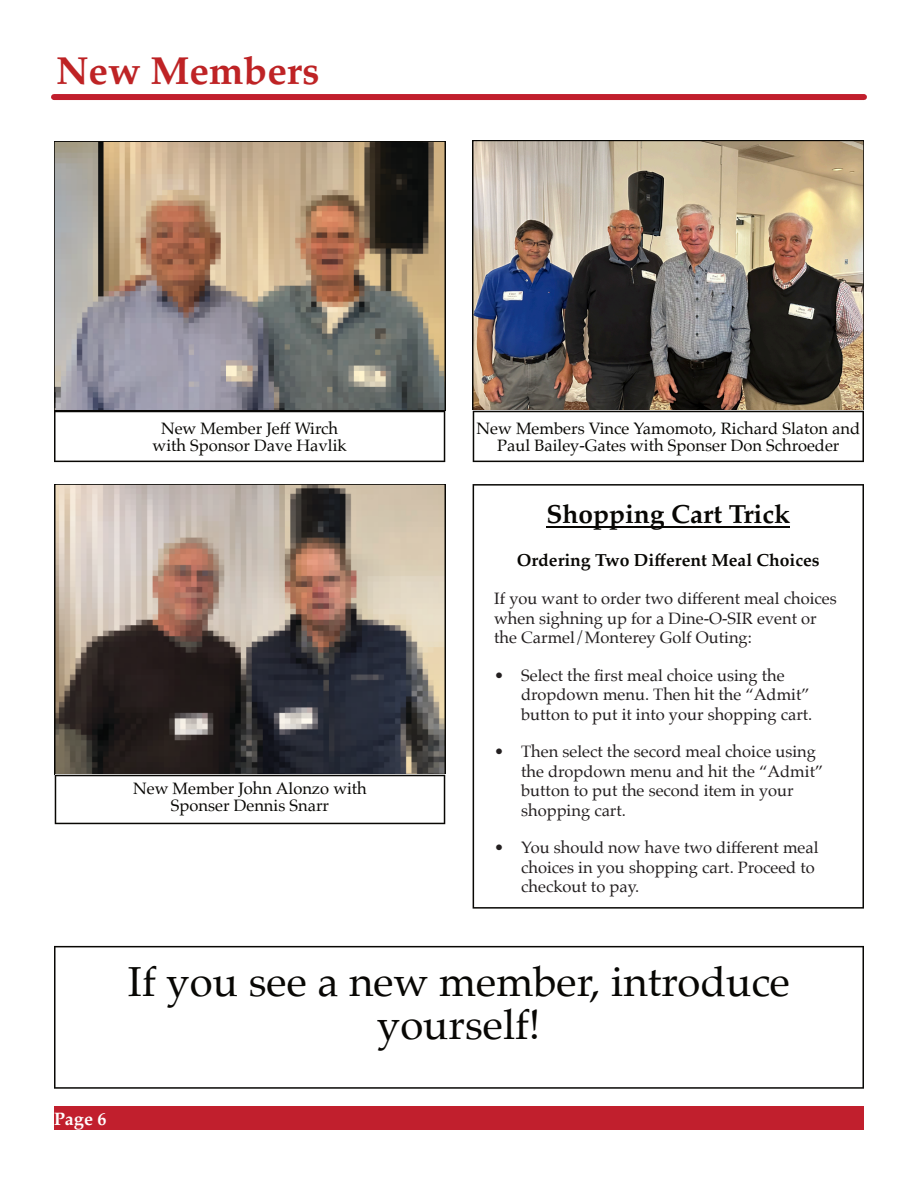
<style>
.page{position:relative;width:918px;height:1188px;background:#fff}
.page>*{position:absolute;margin:0;border:0;box-sizing:border-box;transform-origin:0 0}
.t1{font:42px/43.5px "Palatino";color:#080704;text-align:center}
.t2{font:700 39px "Palatino";color:#bf2325}
.t3{font:700 26.25px "Palatino";color:#080704}
.t4{font:700 18px "Palatino";color:#fff}
.t5{font:700 17.55px "Palatino";color:#080704}
.t6{font:16.5px/19.5px "Palatino";color:#231f20}
.t7{font:16.5px/16.5px "Palatino";color:#080704;text-align:center}
</style>
<div class="page">
<svg style="left:54px;top:411px;width:391px;height:51px"></svg>
<img style="left:57px;top:144px;width:385px;height:264px">
<div style="left:54px;top:141px;width:391px;height:270px;border:2px solid #080704"></div>
<img style="left:476px;top:143px;width:385px;height:265px">
<div style="left:473px;top:140px;width:391px;height:271px;border:2px solid #080704"></div>
<svg style="left:473px;top:411px;width:391px;height:51px"></svg>
<img style="left:58px;top:487px;width:384px;height:285px">
<div style="left:55px;top:484px;width:390px;height:291px;border:2px solid #080704"></div>
<svg style="left:55px;top:775px;width:390px;height:49px"></svg>
<div style="left:54px;top:94px;width:810px;height:6px;background:#c11f2d"></div>
<svg style="left:473px;top:484px;width:391px;height:425px"></svg>
<hr style="left:547px;top:526px;width:243px;height:1px;background:#080704">
<svg style="left:54px;top:946px;width:810px;height:143px"></svg>
<div style="left:54px;top:1107px;width:810px;height:23px;background:#c11f2d"></div>
<h2 class="t2" style="left:56px;top:52px;width:265px">New Members</h2>
<p class="t7" style="left:153px;top:421px;width:196px">New Member Jeff Wirch with Sponsor Dave Havlik</p>
<p class="t7" style="left:477px;top:421px;width:385px">New Members Vince Yamomoto, Richard Slaton and<br>Paul Bailey-Gates with Sponser Don Schroeder</p>
<p class="t7" style="left:133px;top:782px;width:235px">New Member John Alonzo with<br>Sponser Dennis Snarr</p>
<h3 class="t3" style="left:547px;top:502px;width:245px">Shopping Cart Trick</h3>
<p class="t5" style="left:517px;top:551px;width:304px">Ordering Two Different Meal Choices</p>
<p class="t6" style="left:494px;top:590px;width:344px">If you want to order two different meal choices when sighning up for a Dine-O-SIR event or the Carmel/Monterey Golf Outing:</p>
<p class="t6" style="left:521px;top:666px;width:293px;text-indent:-27px">• Select the first meal choice using the dropdown menu. Then hit the “Admit” button to put it into your shopping cart.</p>
<p class="t6" style="left:521px;top:743px;width:304px;text-indent:-27px">• Then select the secord meal choice using the dropdown menu and hit the “Admit” button to put the second item in your shopping cart.</p>
<p class="t6" style="left:521px;top:839px;width:299px;text-indent:-27px">• You should now have two different meal choices in you shopping cart. Proceed to checkout to pay.</p>
<h1 class="t1" style="left:128px;top:963px;width:664px">If you see a new member, introduce yourself!</h1>
<p class="t4" style="left:54px;top:1110px;width:54px">Page 6</p>
</div>
